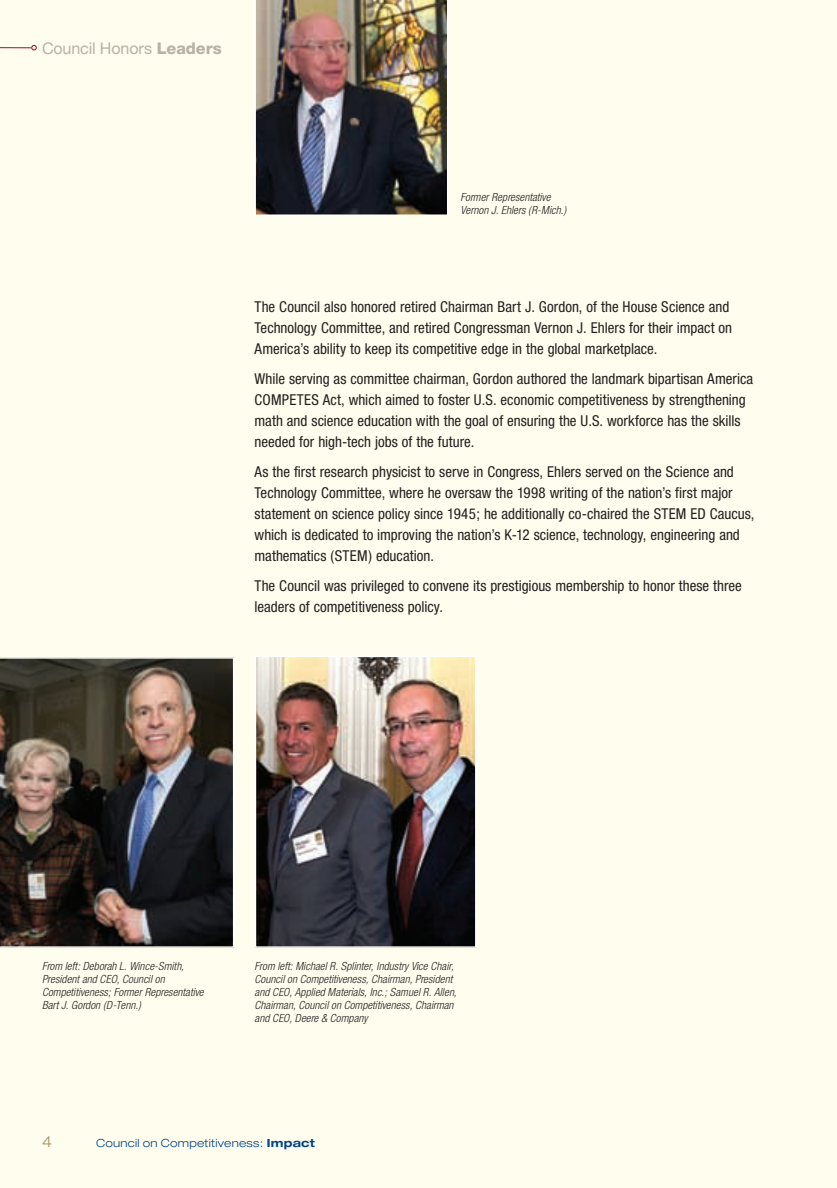
<style>
.page{position:relative;width:837px;height:1188px;background:#fffdee}
.page>*{position:absolute;margin:0;border:0;box-sizing:border-box;transform-origin:0 0}
.t1{font:16.2px "Helvetica Neue";letter-spacing:-.01em;color:#b8b1a8}
.t2{font:condensed 15px/21px "Helvetica Neue";color:#231f20}
.t3{font:300 expanded 15px "Helvetica Neue";color:#a29161}
.t4{font:italic 300 condensed 11.25px/13.2px "Helvetica Neue";letter-spacing:.005em;color:#231f20}
.t5{font:300 expanded 11.25px "Helvetica Neue";letter-spacing:.025em;color:#014588}
.s1{font-weight:800}
.s2{font-weight:700}
</style>
<div class="page">
<hr style="left:0;top:47px;width:32px;height:1px;background:#97111e">
<svg style="left:31px;top:45px;width:6px;height:5px"></svg>
<img style="left:255px;top:0;width:193px;height:216px">
<img style="left:258px;top:659px;width:216px;height:286px">
<div style="left:255px;top:656px;width:222px;height:292px;border:2px solid #fff"></div>
<img style="left:0;top:657px;width:234px;height:291px">
<p class="t1" style="left:42px;top:38px;width:181px">Council Honors <span class="s1">Leaders</span></p>
<p class="t4" style="left:460px;top:191px;width:107px">Former Representative<br>Vernon J. Ehlers (R-Mich.)</p>
<p class="t2" style="left:255px;top:296px;width:479px">The Council also honored retired Chairman Bart J. Gordon, of the House Science and<br>Technology Committee, and retired Congressman Vernon J. Ehlers for their impact on<br>America’s ability to keep its competitive edge in the global marketplace.</p>
<p class="t2" style="left:255px;top:368px;width:500px">While serving as committee chairman, Gordon authored the landmark bipartisan America COMPETES Act, which aimed to foster U.S. economic competitiveness by strengthening math and science education with the goal of ensuring the U.S. workforce has the skills needed for high-tech jobs of the future.</p>
<p class="t2" style="left:255px;top:461px;width:501px">As the first research physicist to serve in Congress, Ehlers served on the Science and Technology Committee, where he oversaw the 1998 writing of the nation’s first major statement on science policy since 1945; he additionally co-chaired the STEM ED Caucus, which is dedicated to improving the nation’s K-12 science, technology, engineering and mathematics (STEM) education.</p>
<p class="t2" style="left:255px;top:575px;width:489px">The Council was privileged to convene its prestigious membership to honor these three leaders of competitiveness policy.</p>
<p class="t4" style="left:42px;top:959px;width:163px">From left: Deborah L. Wince-Smith, President and CEO, Council on Competitiveness; Former Representative Bart J. Gordon (D-Tenn.)</p>
<p class="t4" style="left:255px;top:959px;width:204px">From left: Michael R. Splinter, Industry Vice Chair, Council on Competitiveness, Chairman, President and CEO, Applied Materials, Inc.; Samuel R. Allen, Chairman, Council on Competitiveness, Chairman and CEO, Deere &amp; Company</p>
<p class="t3" style="left:42px;top:1133px;width:12px">4</p>
<p class="t5" style="left:96px;top:1136px;width:220px">Council on Competitiveness: <span class="s2">Impact</span></p>
</div>
